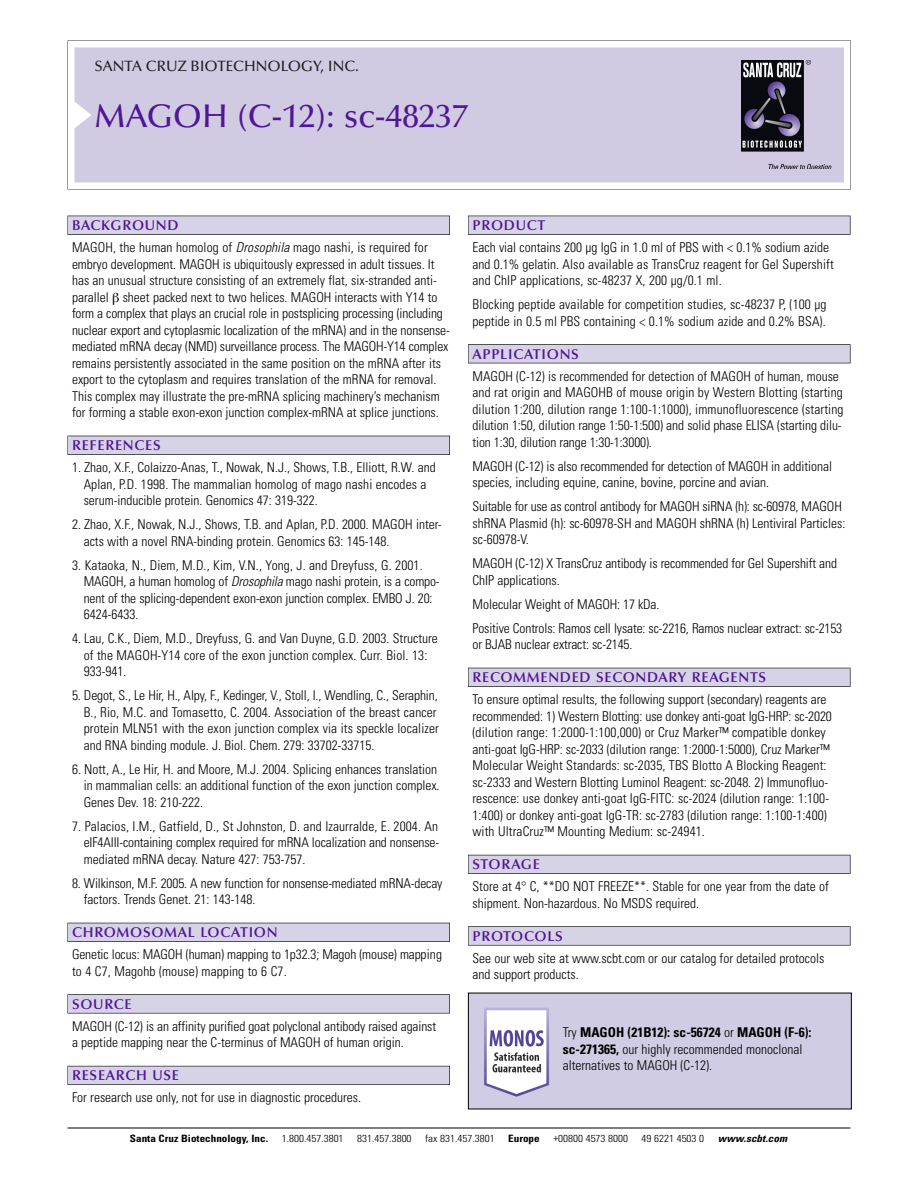
<style>
.page{position:relative;width:918px;height:1188px;background:#fff}
.page>*{position:absolute;margin:0;border:0;box-sizing:border-box;transform-origin:0 0}
.t1{font:500 33px "Optima";color:#511695}
.t2{font:500 15px "Optima";color:#231f20}
.t3{font:600 14.25px "Optima";letter-spacing:.05em;color:#511695}
.t4{font:300 condensed 13.5px/16.5px "Univers";color:#000}
.t5{font:300 condensed 10.2px "Univers";color:#000;scale:1.1 1}
.t6{font:700 condensed 10.2px "Univers";color:#000;scale:1.1 1}
.t7{font:italic 700 condensed 10.2px "Univers";letter-spacing:.005em;color:#000;scale:1.1 1}
.s1{font-style:italic}
.s2{font-weight:700}
</style>
<div class="page">
<svg style="left:68px;top:40px;width:783px;height:149px"></svg>
<div style="left:74px;top:47px;width:770px;height:135px;background:#d1cae3"></div>
<img style="left:741px;top:60px;width:90px;height:108px">
<div style="left:68px;top:216px;width:382px;height:19px;background:#525155"></div>
<div style="left:68px;top:216px;width:381px;height:18px;background:#d7d3e7"></div>
<div style="left:68px;top:436px;width:382px;height:19px;background:#515055"></div>
<div style="left:68px;top:436px;width:381px;height:18px;background:#d7d3e7"></div>
<div style="left:68px;top:923px;width:382px;height:19px;background:#525158"></div>
<div style="left:68px;top:923px;width:381px;height:18px;background:#d7d3e7"></div>
<div style="left:68px;top:994px;width:382px;height:19px;background:#575759"></div>
<div style="left:68px;top:995px;width:381px;height:18px;background:#d7d3e7"></div>
<div style="left:68px;top:1066px;width:382px;height:19px;background:#5b5a62"></div>
<div style="left:68px;top:1066px;width:381px;height:18px;background:#d7d3e7"></div>
<div style="left:468px;top:216px;width:382px;height:19px;background:#525155"></div>
<div style="left:468px;top:216px;width:382px;height:18px;background:#d7d3e7"></div>
<div style="left:468px;top:344px;width:382px;height:19px;background:#525155"></div>
<div style="left:468px;top:345px;width:382px;height:18px;background:#d7d3e7"></div>
<div style="left:468px;top:668px;width:382px;height:19px;background:#525158"></div>
<div style="left:468px;top:668px;width:382px;height:18px;background:#d7d3e7"></div>
<div style="left:468px;top:855px;width:382px;height:19px;background:#54535a"></div>
<div style="left:468px;top:855px;width:382px;height:18px;background:#d7d3e7"></div>
<svg style="left:468px;top:926px;width:382px;height:20px"></svg>
<div style="left:468px;top:927px;width:382px;height:18px;background:#d7d3e7"></div>
<hr style="left:68px;top:1128px;width:782px;height:1px;background:#000">
<img style="left:470px;top:995px;width:380px;height:112px">
<p class="t2" style="left:94px;top:61px;width:266px">SANTA CRUZ BIOTECHNOLOGY, INC.</p>
<h1 class="t1" style="left:94px;top:103px;width:375px">MAGOH (C-12): sc-48237</h1>
<p class="t3" style="left:72px;top:219px;width:108px">BACKGROUND</p>
<p class="t4" style="left:72px;top:240px;width:379px">MAGOH, the human homolog of <span class="s1">Drosophila</span> mago nashi, is required for embryo development. MAGOH is ubiquitously expressed in adult tissues. It has an unusual structure consisting of an extremely flat, six-stranded anti&shy;parallel sheet packed next to two helices. MAGOH interacts with Y14 to form a complex that plays an crucial role in postsplicing processing (including nuclear export and cytoplasmic localization of the mRNA) and in the nonsense&shy;mediated mRNA decay (NMD) surveillance process. The MAGOH-Y14 complex remains persistently associated in the same position on the mRNA after its export to the cytoplasm and requires translation of the mRNA for removal.<br>This complex may illustrate the pre-mRNA splicing machinery’s mechanism for forming a stable exon-exon junction complex-mRNA at splice junctions.</p>
<p class="t3" style="left:72px;top:440px;width:90px">REFERENCES</p>
<p class="t4" style="left:84px;top:460px;width:354px;text-indent:-12px">1. Zhao, X.F., Colaizzo-Anas, T., Nowak, N.J., Shows, T.B., Elliott, R.W. and<br>Aplan, P.D. 1998. The mammalian homolog of mago nashi encodes a serum-inducible protein. Genomics 47: 319-322.</p>
<p class="t4" style="left:84px;top:517px;width:360px;text-indent:-12px">2. Zhao, X.F., Nowak, N.J., Shows, T.B. and Aplan, P.D. 2000. MAGOH inter&shy;acts with a novel RNA-binding protein. Genomics 63: 145-148.</p>
<p class="t4" style="left:84px;top:558px;width:358px;text-indent:-12px">3. Kataoka, N., Diem, M.D., Kim, V.N., Yong, J. and Dreyfuss, G. 2001.<br>MAGOH, a human homolog of <span class="s1">Drosophila</span> mago nashi protein, is a compo&shy;nent of the splicing-dependent exon-exon junction complex. EMBO J. 20:<br>6424-6433.</p>
<p class="t4" style="left:84px;top:631px;width:356px;text-indent:-12px">4. Lau, C.K., Diem, M.D., Dreyfuss, G. and Van Duyne, G.D. 2003. Structure of the MAGOH-Y14 core of the exon junction complex. Curr. Biol. 13:<br>933-941.</p>
<p class="t4" style="left:84px;top:688px;width:357px;text-indent:-12px">5. Degot, S., Le Hir, H., Alpy, F., Kedinger, V., Stoll, I., Wendling, C., Seraphin, B., Rio, M.C. and Tomasetto, C. 2004. Association of the breast cancer protein MLN51 with the exon junction complex via its speckle localizer and RNA binding module. J. Biol. Chem. 279: 33702-33715.</p>
<p class="t4" style="left:84px;top:762px;width:357px;text-indent:-12px">6. Nott, A., Le Hir, H. and Moore, M.J. 2004. Splicing enhances translation in mammalian cells: an additional function of the exon junction complex.<br>Genes Dev. 18: 210-222.</p>
<p class="t4" style="left:84px;top:819px;width:357px;text-align:justify;text-indent:-12px">7. Palacios, I.M., Gatfield, D., St Johnston, D. and Izaurralde, E. 2004. An eIF4AIII-containing complex required for mRNA localization and nonsense&shy;mediated mRNA decay. Nature 427: 753-757.</p>
<p class="t4" style="left:84px;top:876px;width:360px;text-indent:-12px">8. Wilkinson, M.F. 2005. A new function for nonsense-mediated mRNA-decay factors. Trends Genet. 21: 143-148.</p>
<p class="t3" style="left:72px;top:927px;width:207px">CHROMOSOMAL LOCATION</p>
<p class="t4" style="left:72px;top:947px;width:371px">Genetic locus: MAGOH (human) mapping to 1p32.3; Magoh (mouse) mapping to 4 C7, Magohb (mouse) mapping to 6 C7.</p>
<p class="t3" style="left:72px;top:998px;width:61px">SOURCE</p>
<p class="t4" style="left:72px;top:1019px;width:366px">MAGOH (C-12) is an affinity purified goat polyclonal antibody raised against a peptide mapping near the C-terminus of MAGOH of human origin.</p>
<p class="t3" style="left:72px;top:1070px;width:109px">RESEARCH USE</p>
<p class="t4" style="left:72px;top:1090px;width:290px">For research use only, not for use in diagnostic procedures.</p>
<p class="t3" style="left:473px;top:219px;width:74px">PRODUCT</p>
<p class="t4" style="left:473px;top:240px;width:363px">Each vial contains 200 µg IgG in 1.0 ml of PBS with &lt; 0.1% sodium azide and 0.1% gelatin. Also available as TransCruz reagent for Gel Supershift and ChIP applications, sc-48237 X, 200 µg/0.1 ml.</p>
<p class="t4" style="left:473px;top:297px;width:356px">Blocking peptide available for competition studies, sc-48237 P, (100 µg peptide in 0.5 ml PBS containing &lt; 0.1% sodium azide and 0.2% BSA).</p>
<p class="t3" style="left:473px;top:348px;width:108px">APPLICATIONS</p>
<p class="t4" style="left:473px;top:369px;width:372px">MAGOH (C-12) is recommended for detection of MAGOH of human, mouse and rat origin and MAGOHB of mouse origin by Western Blotting (starting dilution 1:200, dilution range 1:100-1:1000), immunofluorescence (starting dilution 1:50, dilution range 1:50-1:500) and solid phase ELISA (starting dilu&shy;tion 1:30, dilution range 1:30-1:3000).</p>
<p class="t4" style="left:473px;top:459px;width:361px">MAGOH (C-12) is also recommended for detection of MAGOH in additional species, including equine, canine, bovine, porcine and avian.</p>
<p class="t4" style="left:473px;top:499px;width:374px">Suitable for use as control antibody for MAGOH siRNA (h): sc-60978, MAGOH shRNA Plasmid (h): sc-60978-SH and MAGOH shRNA (h) Lentiviral Particles: sc-60978-V.</p>
<p class="t4" style="left:473px;top:556px;width:366px">MAGOH (C-12) X TransCruz antibody is recommended for Gel Supershift and<br>ChIP applications.</p>
<p class="t4" style="left:473px;top:593px;width:371px;line-height:24px">Molecular Weight of MAGOH: 17 kDa.<br>Positive Controls: Ramos cell lysate: sc-2216, Ramos nuclear extract: sc-2153</p>
<p class="t4" style="left:473px;top:637px;width:161px">or BJAB nuclear extract: sc-2145.</p>
<p class="t3" style="left:473px;top:672px;width:295px">RECOMMENDED SECONDARY REAGENTS</p>
<p class="t4" style="left:473px;top:692px;width:361px">To ensure optimal results, the following support (secondary) reagents are recommended: 1) Western Blotting: use donkey anti-goat IgG-HRP: sc-2020 (dilution range: 1:2000-1:100,000) or Cruz Marker™ compatible donkey anti-goat IgG-HRP: sc-2033 (dilution range: 1:2000-1:5000), Cruz Marker™ Molecular Weight Standards: sc-2035, TBS Blotto A Blocking Reagent: sc-2333 and Western Blotting Luminol Reagent: sc-2048. 2) Immunofluo&shy;rescence: use donkey anti-goat IgG-FITC: sc-2024 (dilution range: 1:100- 1:400) or donkey anti-goat IgG-TR: sc-2783 (dilution range: 1:100-1:400) with UltraCruz™ Mounting Medium: sc-24941.</p>
<p class="t3" style="left:473px;top:859px;width:69px">STORAGE</p>
<p class="t4" style="left:473px;top:879px;width:358px">Store at 4° C, **DO NOT FREEZE**. Stable for one year from the date of shipment. Non-hazardous. No MSDS required.</p>
<p class="t3" style="left:473px;top:930px;width:92px">PROTOCOLS</p>
<p class="t4" style="left:473px;top:951px;width:353px">See our web site at www.scbt.com or our catalog for detailed protocols and support products.</p>
<p class="t4" style="left:563px;top:1025px;width:250px">Try <span class="s2">MAGOH (21B12): sc-56724</span> or <span class="s2">MAGOH (F-6): sc-271365,</span> our highly recommended monoclonal alternatives to MAGOH (C-12).</p>
<p class="t6" style="left:130px;top:1135px;width:127px">Santa Cruz Biotechnology, Inc.</p>
<p class="t5" style="left:282px;top:1135px;width:58px">1.800.457.3801</p>
<p class="t5" style="left:357px;top:1135px;width:51px">831.457.3800</p>
<p class="t5" style="left:425px;top:1135px;width:65px">fax 831.457.3801</p>
<p class="t6" style="left:508px;top:1135px;width:30px">Europe</p>
<p class="t5" style="left:553px;top:1135px;width:69px">+00800 4573 8000</p>
<p class="t5" style="left:642px;top:1135px;width:58px">49 6221 4503 0</p>
<p class="t7" style="left:718px;top:1135px;width:64px">www.scbt.com</p>
</div>
